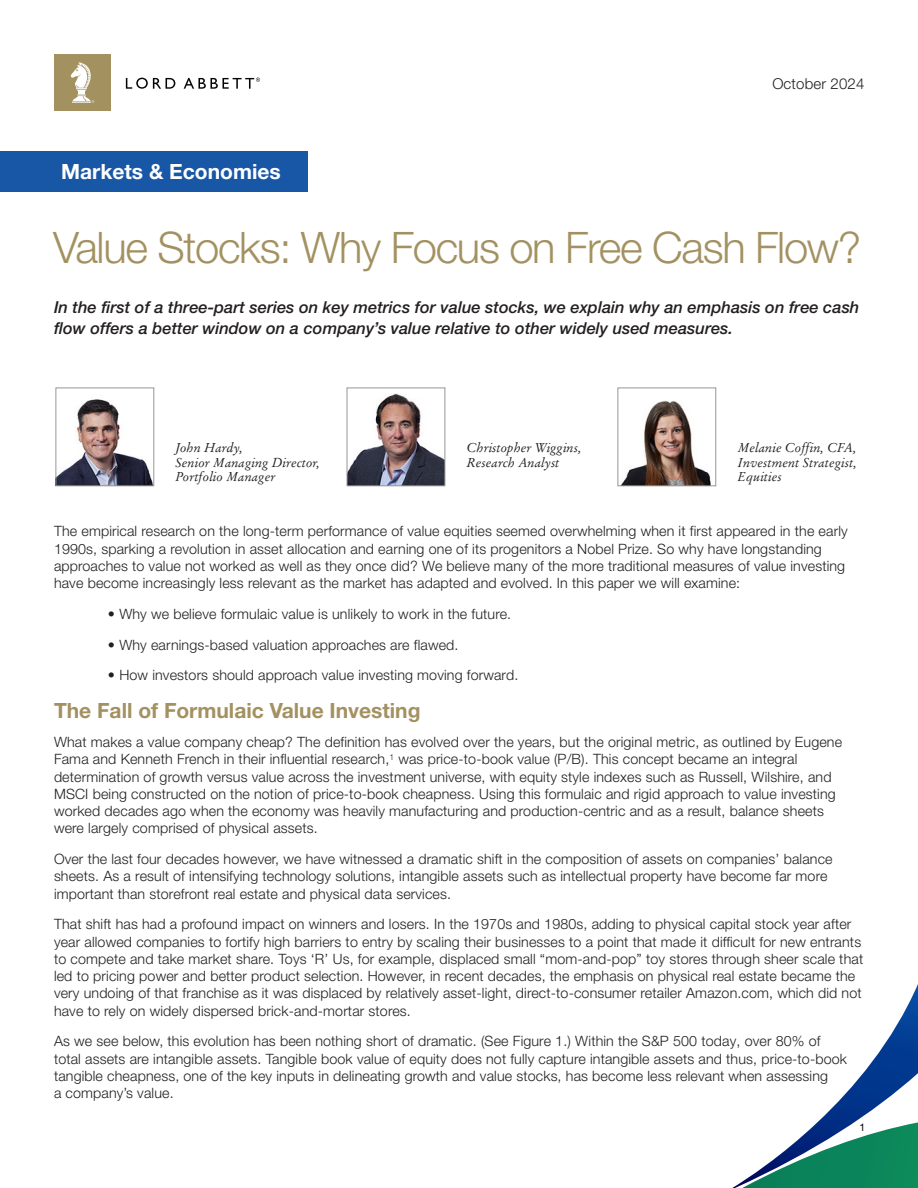
<style>
.page{position:relative;width:918px;height:1188px;background:#fff}
.page>*{position:absolute;margin:0;border:0;box-sizing:border-box;transform-origin:0 0}
.MV_TITLE{font:300 43.5px "Helvetica Neue LT Pro";letter-spacing:-.03em;color:#a39161}
.WHITEPAPER_SUBHEAD_GOLD{font:700 21px "Helvetica Neue LT Pro";color:#a39161}
.MV_BODY_SUBHEAD{font:700 21px "Helvetica Neue LT Pro";color:#fff}
.MV_BODY_SUBHEAD-2{font:italic 500 16.5px/21px "Helvetica Neue LT Std";color:#231f20}
.MV_BODY_SUBHEAD-3{font:300 15px "Helvetica Neue LT Pro";letter-spacing:.01em;color:#231f20}
.MV_BODY{font:300 14.25px/17.2px "Helvetica Neue LT Pro";letter-spacing:.01em;color:#231f20}
.MV_SUBTITLE{font:italic 12.9px/14.2px "Stempel Garamond LT Std";color:#231f20}
.t1{font:10.5px "Helvetica Neue LT Pro";color:#000}
</style>
<div class="page">
<div style="left:54px;top:54px;width:57px;height:57px;background:#a39160"></div>
<svg style="left:71px;top:62px;width:23px;height:41px"></svg>
<svg style="left:126px;top:78px;width:49px;height:11px"></svg>
<svg style="left:184px;top:78px;width:76px;height:11px"></svg>
<svg style="left:732px;top:984px;width:186px;height:204px"></svg>
<div style="left:0;top:151px;width:307px;height:40px;background:#1857a5"></div>
<img style="left:58px;top:399px;width:94px;height:85px">
<div style="left:56px;top:388px;width:98px;height:98px;border:1px solid #969696"></div>
<img style="left:349px;top:393px;width:94px;height:91px">
<div style="left:347px;top:388px;width:98px;height:98px;border:1px solid #969696"></div>
<img style="left:621px;top:400px;width:90px;height:84px">
<div style="left:618px;top:388px;width:98px;height:98px;border:1px solid #969696"></div>
<p class="MV_BODY_SUBHEAD" style="left:61px;top:158px;width:221px">Markets &amp; Economies</p>
<p class="MV_BODY_SUBHEAD-3" style="left:772px;top:75px;width:93px">October 2024</p>
<p class="MV_TITLE" style="left:53px;top:221px;width:809px">Value Stocks: Why Focus on Free Cash Flow?</p>
<p class="MV_BODY_SUBHEAD-2" style="left:54px;top:297px;width:807px">In the first of a three-part series on key metrics for value stocks, we explain why an emphasis on free cash flow offers a better window on a company’s value relative to other widely used measures.</p>
<p class="MV_SUBTITLE" style="left:176px;top:441px;width:146px">John Hardy,<br>Senior Managing Director,<br>Portfolio Manager</p>
<p class="MV_SUBTITLE" style="left:467px;top:441px;width:116px">Christopher Wiggins,<br>Research Analyst</p>
<p class="MV_SUBTITLE" style="left:737px;top:441px;width:121px;text-align:justify">Melanie Coffin, CFA, Investment Strategist, Equities</p>
<p class="MV_BODY" style="left:54px;top:523px;width:795px">The empirical research on the long-term performance of value equities seemed overwhelming when it first appeared in the early 1990s, sparking a revolution in asset allocation and earning one of its progenitors a Nobel Prize. So why have longstanding approaches to value not worked as well as they once did? We believe many of the more traditional measures of value investing have become increasingly less relevant as the market has adapted and evolved. In this paper we will examine:</p>
<p class="MV_BODY" style="left:108px;top:605px;width:405px">• Why we believe formulaic value is unlikely to work in the future.</p>
<p class="MV_BODY" style="left:108px;top:636px;width:352px">• Why earnings-based valuation approaches are flawed.</p>
<p class="MV_BODY" style="left:108px;top:667px;width:412px">• How investors should approach value investing moving forward.</p>
<p class="WHITEPAPER_SUBHEAD_GOLD" style="left:54px;top:698px;width:368px">The Fall of Formulaic Value Investing</p>
<p class="MV_BODY" style="left:54px;top:733px;width:790px">What makes a value company cheap? The definition has evolved over the years, but the original metric, as outlined by Eugene Fama and Kenneth French in their influential research,<sup>1</sup> was price-to-book value (P/B). This concept became an integral determination of growth versus value across the investment universe, with equity style indexes such as Russell, Wilshire, and MSCI being constructed on the notion of price-to-book cheapness. Using this formulaic and rigid approach to value investing worked decades ago when the economy was heavily manufacturing and production-centric and as a result, balance sheets were largely comprised of physical assets.</p>
<p class="MV_BODY" style="left:54px;top:850px;width:780px">Over the last four decades however, we have witnessed a dramatic shift in the composition of assets on companies’ balance sheets. As a result of intensifying technology solutions, intangible assets such as intellectual property have become far more important than storefront real estate and physical data services.</p>
<p class="MV_BODY" style="left:54px;top:915px;width:811px">That shift has had a profound impact on winners and losers. In the 1970s and 1980s, adding to physical capital stock year after year allowed companies to fortify high barriers to entry by scaling their businesses to a point that made it difficult for new entrants to compete and take market share. Toys ‘R’ Us, for example, displaced small “mom-and-pop” toy stores through sheer scale that led to pricing power and better product selection. However, in recent decades, the emphasis on physical real estate became the very undoing of that franchise as it was displaced by relatively asset-light, direct-to-consumer retailer Amazon.com, which did not have to rely on widely dispersed brick-and-mortar stores.</p>
<p class="MV_BODY" style="left:54px;top:1032px;width:795px">As we see below, this evolution has been nothing short of dramatic. (See Figure 1.) Within the S&amp;P 500 today, over 80% of total assets are intangible assets. Tangible book value of equity does not fully capture intangible assets and thus, price-to-book tangible cheapness, one of the key inputs in delineating growth and value stocks, has become less relevant when assessing<br>a company’s value.</p>
<p class="t1" style="left:860px;top:1120px;width:7px">1</p>
</div>
